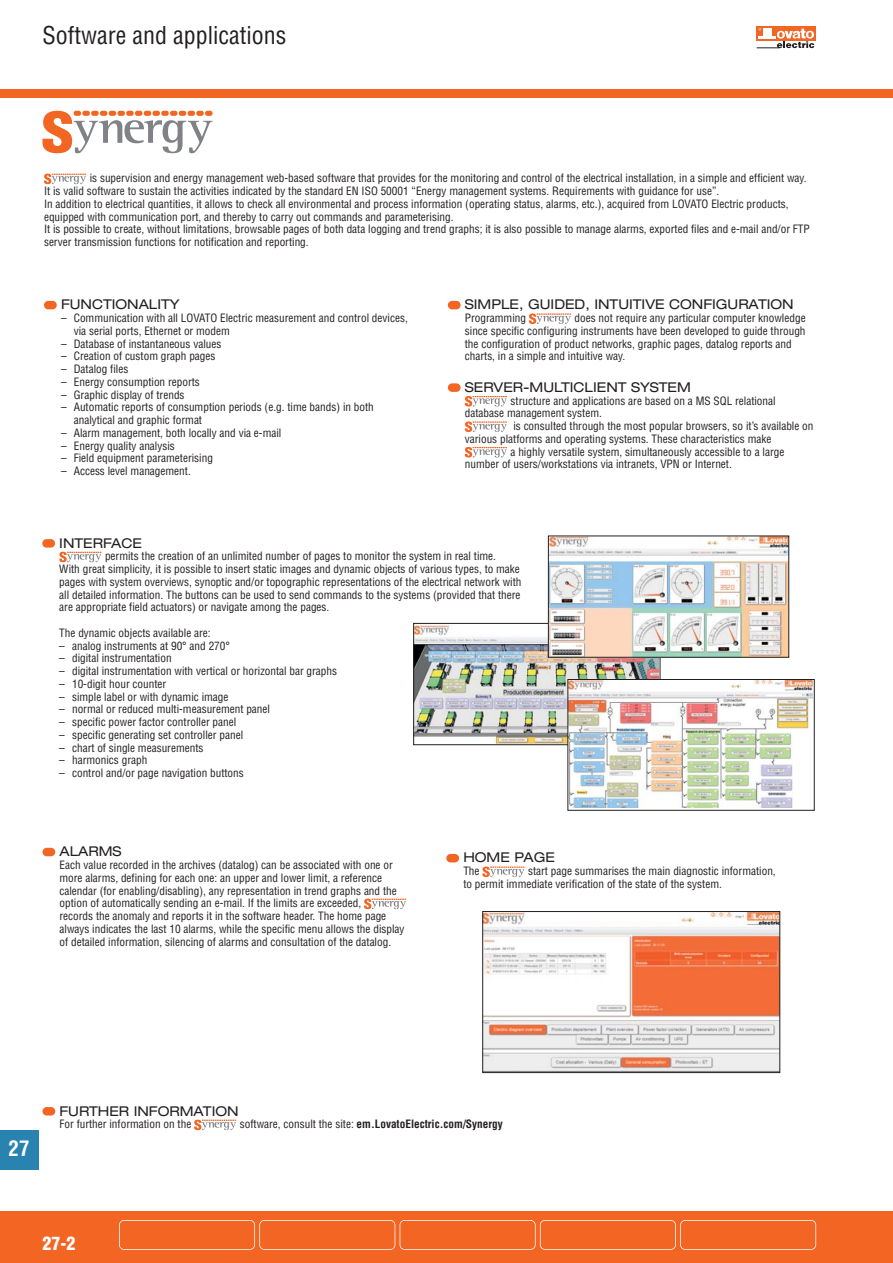
<style>
.page{position:relative;width:893px;height:1263px;background:#fff}
.page>*{position:absolute;margin:0;border:0;box-sizing:border-box;transform-origin:0 0}
.t1{font:condensed 24px "Helvetica";color:#231f20}
.t2{font:700 condensed 21px "Helvetica";color:#fff}
.t3{font:900 condensed 18px "Helvetica";color:#fff}
.t4{font:expanded 13.5px "Helvetica Neue";color:#231f20}
.t5{font:condensed 11.25px/12.8px "Helvetica";color:#231f20}
.t6{font:700 condensed 11.25px "Helvetica";color:#231f20}
.s1{font-weight:400}
</style>
<div class="page">
<div style="left:0;top:1130px;width:38px;height:39px;background:#2883b0"></div>
<div style="left:0;top:1212px;width:893px;height:51px;background:#f26522"></div>
<div style="left:119px;top:1220px;width:136px;height:30px;border:2px solid #fff;border-radius:5px"></div>
<div style="left:259px;top:1220px;width:136px;height:30px;border:2px solid #fff;border-radius:5px"></div>
<div style="left:400px;top:1220px;width:136px;height:30px;border:2px solid #fff;border-radius:5px"></div>
<div style="left:540px;top:1220px;width:136px;height:30px;border:2px solid #fff;border-radius:5px"></div>
<div style="left:680px;top:1220px;width:136px;height:30px;border:2px solid #fff;border-radius:5px"></div>
<div style="left:0;top:90px;width:893px;height:8px;background:#f26522"></div>
<div style="left:757px;top:26px;width:59px;height:15px;background:#f26522"></div>
<svg style="left:757px;top:28px;width:57px;height:21px"></svg>
<img style="left:484px;top:913px;width:294px;height:158px">
<div style="left:482px;top:911px;width:298px;height:162px;border:1px solid #231f20"></div>
<svg style="left:43px;top:111px;width:169px;height:42px"></svg>
<div style="left:44px;top:301px;width:13px;height:8px;background:#f26522;border-radius:4px"></div>
<svg style="left:44px;top:174px;width:42px;height:10px"></svg>
<div style="left:448px;top:301px;width:13px;height:8px;background:#f26522;border-radius:4px"></div>
<div style="left:448px;top:383px;width:13px;height:9px;background:#f26522;border-radius:4px"></div>
<svg style="left:529px;top:313px;width:42px;height:11px"></svg>
<svg style="left:465px;top:396px;width:42px;height:11px"></svg>
<svg style="left:465px;top:421px;width:42px;height:11px"></svg>
<svg style="left:465px;top:447px;width:42px;height:11px"></svg>
<div style="left:42px;top:539px;width:13px;height:9px;background:#f26522;border-radius:4px"></div>
<svg style="left:59px;top:552px;width:42px;height:10px"></svg>
<img style="left:415px;top:625px;width:243px;height:118px">
<div style="left:413px;top:623px;width:247px;height:122px;border:1px solid #231f20"></div>
<img style="left:550px;top:538px;width:237px;height:117px">
<img style="left:570px;top:681px;width:242px;height:127px">
<div style="left:568px;top:679px;width:246px;height:132px;border:1px solid #231f20"></div>
<svg style="left:482px;top:867px;width:42px;height:10px"></svg>
<div style="left:446px;top:854px;width:13px;height:8px;background:#f26522;border-radius:4px"></div>
<svg style="left:364px;top:899px;width:42px;height:10px"></svg>
<div style="left:43px;top:848px;width:12px;height:8px;background:#f26522;border-radius:4px"></div>
<svg style="left:194px;top:1120px;width:42px;height:10px"></svg>
<div style="left:43px;top:1107px;width:12px;height:9px;background:#f26522;border-radius:4px"></div>
<h1 class="t1" style="left:43px;top:26px;width:245px">Software and applications</h1>
<p class="t5" style="left:44px;top:173px;width:767px;text-indent:46px">is supervision and energy management web-based software that provides for the monitoring and control of the electrical installation, in a simple and efficient way.<br>It is valid software to sustain the activities indicated by the standard EN ISO 50001 “Energy management systems. Requirements with guidance for use”.<br>In addition to electrical quantities, it allows to check all environmental and process information (operating status, alarms, etc.), acquired from LOVATO Electric products, equipped with communication port, and thereby to carry out commands and parameterising.<br>It is possible to create, without limitations, browsable pages of both data logging and trend graphs; it is also possible to manage alarms, exported files and e-mail and/or FTP server transmission functions for notification and reporting.</p>
<p class="t4" style="left:61px;top:300px;width:120px">FUNCTIONALITY</p>
<p class="t5" style="left:74px;top:313px;width:336px;text-indent:-13px">– Communication with all LOVATO Electric measurement and control devices, via serial ports, Ethernet or modem</p>
<p class="t5" style="left:61px;top:338px;width:162px">– Database of instantaneous values</p>
<p class="t5" style="left:61px;top:351px;width:156px">– Creation of custom graph pages</p>
<p class="t5" style="left:61px;top:364px;width:69px">– Datalog files</p>
<p class="t5" style="left:61px;top:376px;width:140px">– Energy consumption reports</p>
<p class="t5" style="left:61px;top:389px;width:125px">– Graphic display of trends</p>
<p class="t5" style="left:74px;top:402px;width:302px;text-indent:-13px">– Automatic reports of consumption periods (e.g. time bands) in both analytical and graphic format</p>
<p class="t5" style="left:61px;top:427px;width:222px">– Alarm management, both locally and via e-mail</p>
<p class="t5" style="left:61px;top:440px;width:115px">– Energy quality analysis</p>
<p class="t5" style="left:61px;top:453px;width:154px">– Field equipment parameterising</p>
<p class="t5" style="left:61px;top:466px;width:131px">– Access level management.</p>
<p class="t4" style="left:465px;top:300px;width:330px">SIMPLE, GUIDED, INTUITIVE CONFIGURATION</p>
<p class="t5" style="left:465px;top:313px;width:63px">Programming</p>
<p class="t5" style="left:465px;top:313px;width:342px;text-indent:110px">does not require any particular computer knowledge since specific configuring instruments have been developed to guide through the configuration of product networks, graphic pages, datalog reports and charts, in a simple and intuitive way.</p>
<p class="t4" style="left:465px;top:382px;width:227px">SERVER-MULTICLIENT SYSTEM</p>
<p class="t5" style="left:510px;top:395px;width:267px">structure and applications are based on a MS SQL relational</p>
<p class="t5" style="left:465px;top:408px;width:139px">database management system.</p>
<p class="t5" style="left:513px;top:421px;width:302px">is consulted through the most popular browsers, so it’s available on</p>
<p class="t5" style="left:465px;top:433px;width:308px">various platforms and operating systems. These characteristics make</p>
<p class="t5" style="left:510px;top:446px;width:275px">a highly versatile system, simultaneously accessible to a large</p>
<p class="t5" style="left:465px;top:459px;width:269px">number of users/workstations via intranets, VPN or Internet.</p>
<p class="t4" style="left:59px;top:538px;width:84px">INTERFACE</p>
<p class="t5" style="left:59px;top:551px;width:464px;text-indent:46px">permits the creation of an unlimited number of pages to monitor the system in real time.<br>With great simplicity, it is possible to insert static images and dynamic objects of various types, to make pages with system overviews, synoptic and/or topographic representations of the electrical network with all detailed information. The buttons can be used to send commands to the systems (provided that there are appropriate field actuators) or navigate among the pages.</p>
<p class="t5" style="left:59px;top:627px;width:153px">The dynamic objects available are:</p>
<p class="t5" style="left:59px;top:640px;width:172px">– analog instruments at 90° and 270°</p>
<p class="t5" style="left:59px;top:653px;width:114px">– digital instrumentation</p>
<p class="t5" style="left:59px;top:666px;width:279px">– digital instrumentation with vertical or horizontal bar graphs</p>
<p class="t5" style="left:59px;top:678px;width:109px">– 10-digit hour counter</p>
<p class="t5" style="left:59px;top:691px;width:171px">– simple label or with dynamic image</p>
<p class="t5" style="left:59px;top:704px;width:212px">– normal or reduced multi-measurement panel</p>
<p class="t5" style="left:59px;top:717px;width:178px">– specific power factor controller panel</p>
<p class="t5" style="left:59px;top:729px;width:185px">– specific generating set controller panel</p>
<p class="t5" style="left:59px;top:742px;width:146px">– chart of single measurements</p>
<p class="t5" style="left:59px;top:755px;width:90px">– harmonics graph</p>
<p class="t5" style="left:59px;top:768px;width:186px">– control and/or page navigation buttons</p>
<p class="t4" style="left:60px;top:846px;width:63px">ALARMS</p>
<p class="t5" style="left:60px;top:860px;width:347px">Each value recorded in the archives (datalog) can be associated with one or more alarms, defining for each one: an upper and lower limit, a reference calendar (for enabling/disabling), any representation in trend graphs and the option of automatically sending an e-mail. If the limits are exceeded,<br>records the anomaly and reports it in the software header. The home page always indicates the last 10 alarms, while the specific menu allows the display of detailed information, silencing of alarms and consultation of the datalog.</p>
<p class="t4" style="left:463px;top:853px;width:93px">HOME PAGE</p>
<p class="t5" style="left:463px;top:866px;width:18px">The</p>
<p class="t5" style="left:463px;top:866px;width:314px;text-indent:65px">start page summarises the main diagnostic information, to permit immediate verification of the state of the system.</p>
<h2 class="t2" style="left:9px;top:1140px;width:22px">27</h2>
<p class="t4" style="left:60px;top:1106px;width:181px">FURTHER INFORMATION</p>
<p class="t5" style="left:60px;top:1119px;width:133px">For further information on the</p>
<p class="t6" style="left:240px;top:1120px;width:264px"><span class="s1">software, consult the site:</span> em.LovatoElectric.com/Synergy</p>
<h3 class="t3" style="left:43px;top:1236px;width:34px">27-2</h3>
</div>
